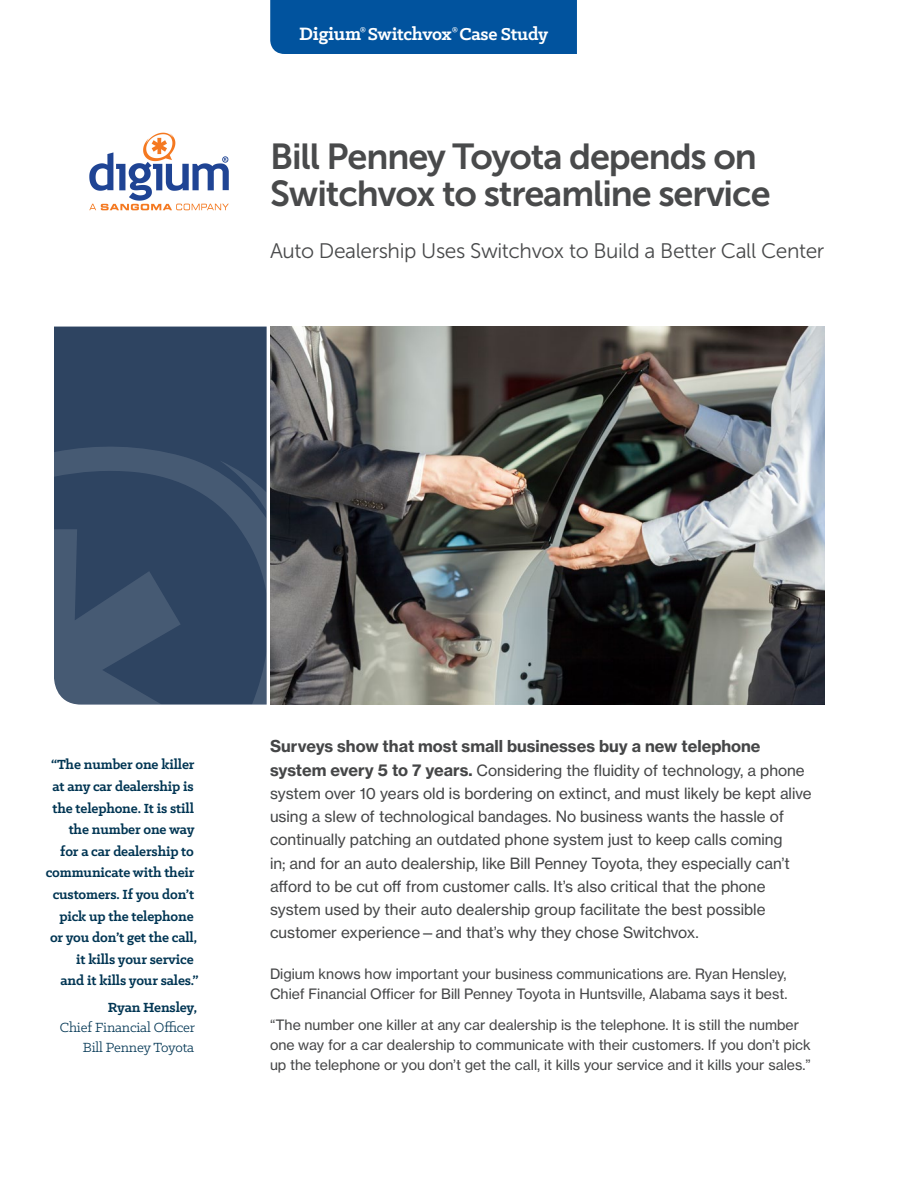
<style>
.page{position:relative;width:918px;height:1188px;background:#fff}
.page>*{position:absolute;margin:0;border:0;box-sizing:border-box;transform-origin:0 0}
.t1{font:36px/37.5px "Museo Sans 700";letter-spacing:-.03em;color:#494a4b}
.t2{font:21px "Museo Sans 300";letter-spacing:-.02em;color:#494a4b}
.t3{font:700 19.5px "Klinic Slab";letter-spacing:-.015em;color:#fff}
.t4{font:16.2px "N Haas Grotesk TX Std 75 Bd";color:#454647}
.t5{font:15.3px/23.2px "N Haas Grotesk TX Std 55 Rg";color:#454647}
.t6{font:700 15px "Klinic Slab";letter-spacing:-.01em;color:#003553}
.t7{font:15px/19.8px "Klinic Slab";letter-spacing:-.01em;color:#003553;text-align:right}
.t8{font:14.1px/20.4px "N Haas Grotesk TX Std 55 Rg";color:#454647}
.s1{font-size:20.25px}
.s2{font-family:"N Haas Grotesk TX Std 75 Bd";font-size:16.2px}
</style>
<div class="page">
<div style="left:54px;top:327px;width:213px;height:118px;background:#2e4461"></div>
<svg style="left:54px;top:445px;width:213px;height:260px;background:#374c68"></svg>
<div style="left:270px;top:0;width:307px;height:54px;background:#01539e"></div>
<img style="left:270px;top:327px;width:554px;height:378px">
<img style="left:89px;top:132px;width:140px;height:79px">
<p class="t3" style="left:299px;top:21px;width:251px"><span class="s1">Digium</span><sup>®</sup>Switchvox<sup>®</sup>Case Study</p>
<h1 class="t1" style="left:270px;top:138px;width:502px">Bill Penney Toyota depends on<br>Switchvox to streamline service</h1>
<h2 class="t2" style="left:270px;top:239px;width:556px">Auto Dealership Uses Switchvox to Build a Better Call Center</h2>
<p class="t6" style="left:51px;top:755px;width:145px">“The number one killer</p>
<p class="t6" style="left:52px;top:777px;width:143px">at any car dealership is</p>
<p class="t6" style="left:53px;top:798px;width:143px">the telephone. It is still</p>
<p class="t6" style="left:69px;top:820px;width:127px">the number one way</p>
<p class="t6" style="left:60px;top:841px;width:135px">for a car dealership to</p>
<p class="t6" style="left:46px;top:863px;width:150px">communicate with their</p>
<p class="t6" style="left:53px;top:885px;width:143px">customers. If you don’t</p>
<p class="t6" style="left:59px;top:906px;width:136px">pick up the telephone</p>
<p class="t6" style="left:50px;top:928px;width:149px">or you don’t get the call,</p>
<p class="t6" style="left:76px;top:949px;width:119px">it kills your service</p>
<p class="t6" style="left:61px;top:971px;width:140px">and it kills your sales.”</p>
<p class="t6" style="left:108px;top:997px;width:91px">Ryan Hensley,</p>
<p class="t7" style="left:60px;top:1017px;width:137px">Chief Financial Officer<br>Bill Penney Toyota</p>
<p class="t4" style="left:270px;top:736px;width:492px">Surveys show that most small businesses buy a new telephone</p>
<p class="t5" style="left:270px;top:758px;width:543px"><span class="s2">system every 5 to 7 years.</span> Considering the fluidity of technology, a phone system over 10 years old is bordering on extinct, and must likely be kept alive using a slew of technological bandages. No business wants the hassle of continually patching an outdated phone system just to keep calls coming<br>in; and for an auto dealership, like Bill Penney Toyota, they especially can’t afford to be cut off from customer calls. It’s also critical that the phone system used by their auto dealership group facilitate the best possible customer experience—and that’s why they chose Switchvox.</p>
<p class="t8" style="left:270px;top:964px;width:519px">Digium knows how important your business communications are. Ryan Hensley,<br>Chief Financial Officer for Bill Penney Toyota in Huntsville, Alabama says it best.</p>
<p class="t8" style="left:270px;top:1014px;width:542px">“The number one killer at any car dealership is the telephone. It is still the number one way for a car dealership to communicate with their customers. If you don’t pick up the telephone or you don’t get the call, it kills your service and it kills your sales.”</p>
</div>
